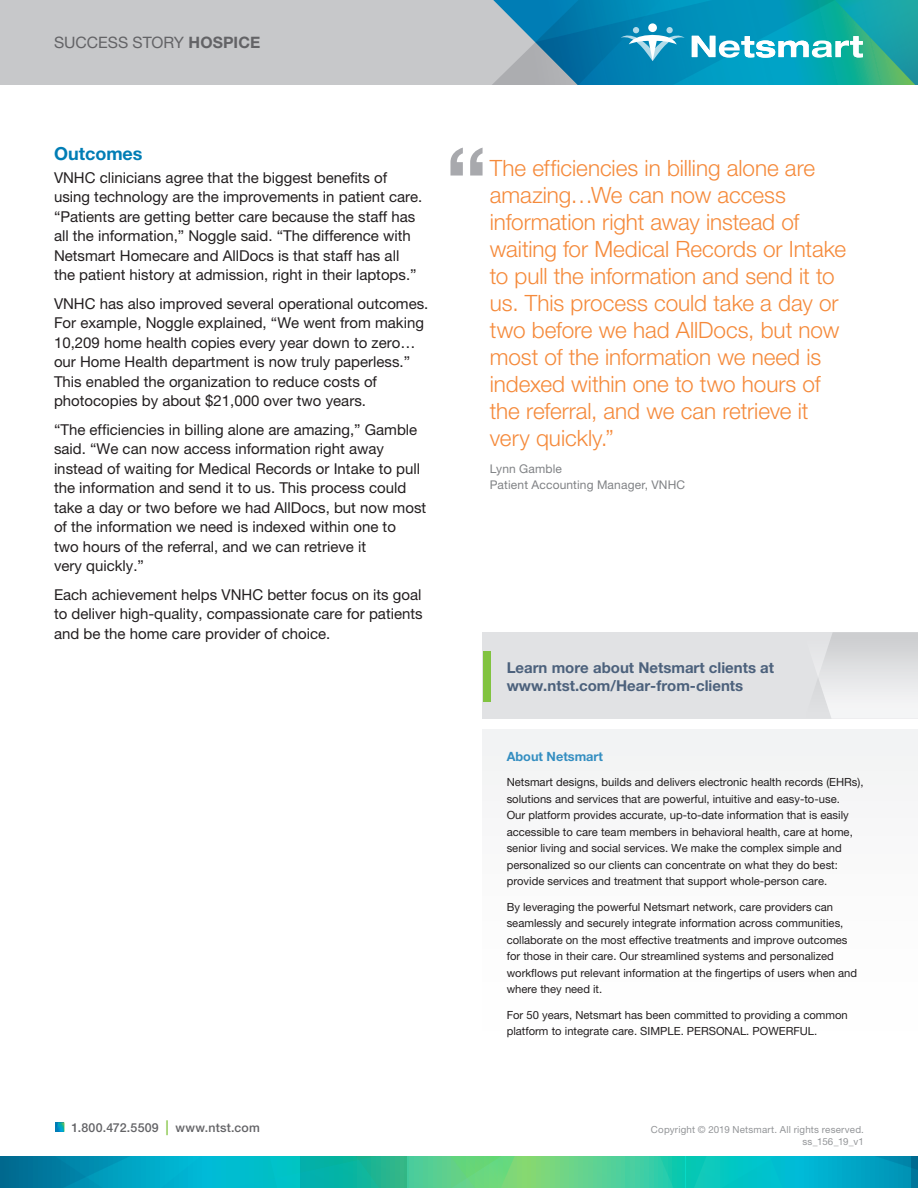
<style>
.page{position:relative;width:918px;height:1188px;background:#fff}
.page>*{position:absolute;margin:0;border:0;box-sizing:border-box;transform-origin:0 0}
.t1{font:500 99px "Helvetica Neue LT Pro";color:#a8a9ad}
.t2{font:300 22.5px/27px "Helvetica Neue LT Pro";letter-spacing:-.005em;color:#f58a3b}
.t3{font:700 18px "Helvetica Neue LT Pro";color:#007db5}
.t4{font:15.75px "Helvetica Neue LT Pro";color:#636366}
.t5{font:15px/19.5px "Helvetica Neue LT Pro";color:#231f20}
.t6{font:700 15px/18px "Helvetica Neue LT Pro";color:#4c617c}
.t7{font:700 12.75px "Helvetica Neue LT Pro";color:#348ec1}
.t8{font:500 12.3px "Helvetica Neue LT Pro";letter-spacing:.02em;color:#636366}
.t9{font:12px/16.5px "Helvetica Neue LT Pro";letter-spacing:.01em;color:#808285}
.t10{font:11.25px/16.5px "Helvetica Neue LT Pro";color:#231f20}
.t11{font:9.75px "Helvetica Neue LT Pro";letter-spacing:.02em;color:#939598}
.s1{font-weight:700}
.s2{font-size:14.85px;color:#81c340}
</style>
<div class="page">
<div style="left:0;top:0;width:918px;height:85px;background:#c7c8ca"></div>
<svg style="left:692px;top:0;width:226px;height:85px;background:#23aab5"></svg>
<svg style="left:492px;top:0;width:193px;height:85px;background:#328fb5"></svg>
<div style="left:666px;top:27px;width:7px;height:6px;background:#b2dbe9;border-radius:50%"></div>
<div style="left:483px;top:632px;width:435px;height:87px;background:#e1e2e4"></div>
<div style="left:483px;top:730px;width:435px;height:369px;background:#fbfbfb"></div>
<svg style="left:817px;top:632px;width:101px;height:87px"></svg>
<div style="left:483px;top:651px;width:7px;height:50px;background:#81c340"></div>
<svg style="left:0;top:1157px;width:918px;height:31px;background:#1db6ac"></svg>
<svg style="left:56px;top:1122px;width:8px;height:10px"></svg>
<p class="t4" style="left:54px;top:33px;width:208px">SUCCESS STORY <span class="s1">HOSPICE</span></p>
<p class="t3" style="left:54px;top:143px;width:90px">Outcomes</p>
<p class="t5" style="left:54px;top:167px;width:370px">VNHC clinicians agree that the biggest benefits of using technology are the improvements in patient care. “Patients are getting better care because the staff has all the information,” Noggle said. “The difference with Netsmart Homecare and AllDocs is that staff has all the patient history at admission, right in their laptops.”</p>
<p class="t5" style="left:54px;top:293px;width:376px">VNHC has also improved several operational outcomes.<br>For example, Noggle explained, “We went from making 10,209 home health copies every year down to zero… our Home Health department is now truly paperless.” This enabled the organization to reduce costs of photocopies by about $21,000 over two years.</p>
<p class="t5" style="left:54px;top:419px;width:374px">“The efficiencies in billing alone are amazing,” Gamble said. “We can now access information right away instead of waiting for Medical Records or Intake to pull the information and send it to us. This process could take a day or two before we had AllDocs, but now most of the information we need is indexed within one to<br>two hours of the referral, and we can retrieve it<br>very quickly.”</p>
<p class="t5" style="left:54px;top:584px;width:370px;text-align:justify">Each achievement helps VNHC better focus on its goal to deliver high-quality, compassionate care for patients and be the home care provider of choice.</p>
<h1 class="t1" style="left:445px;top:124px;width:45px">“</h1>
<p class="t2" style="left:490px;top:154px;width:358px">The efficiencies in billing alone are amazing…We can now access information right away instead of waiting for Medical Records or Intake to pull the information and send it to us. This process could take a day or two before we had AllDocs, but now most of the information we need is indexed within one to two hours of the referral, and we can retrieve it very quickly.”</p>
<p class="t9" style="left:490px;top:460px;width:197px">Lynn Gamble<br>Patient Accounting Manager, VNHC</p>
<p class="t6" style="left:507px;top:658px;width:269px">Learn more about Netsmart clients at www.ntst.com/Hear-from-clients</p>
<p class="t7" style="left:507px;top:748px;width:98px">About Netsmart</p>
<p class="t10" style="left:507px;top:774px;width:358px">Netsmart designs, builds and delivers electronic health records (EHRs), solutions and services that are powerful, intuitive and easy-to-use.<br>Our platform provides accurate, up-to-date information that is easily accessible to care team members in behavioral health, care at home, senior living and social services. We make the complex simple and personalized so our clients can concentrate on what they do best: provide services and treatment that support whole-person care.</p>
<p class="t10" style="left:507px;top:898px;width:352px">By leveraging the powerful Netsmart network, care providers can seamlessly and securely integrate information across communities, collaborate on the most effective treatments and improve outcomes for those in their care. Our streamlined systems and personalized workflows put relevant information at the fingertips of users when and where they need it.</p>
<p class="t10" style="left:507px;top:1006px;width:343px">For 50 years, Netsmart has been committed to providing a common platform to integrate care. SIMPLE. PERSONAL. POWERFUL.</p>
<p class="t8" style="left:71px;top:1120px;width:190px">1.800.472.5509 <span class="s2">|</span> www.ntst.com</p>
<p class="t11" style="left:651px;top:1124px;width:215px">Copyright © 2019 Netsmart. All rights reserved.</p>
<p class="t11" style="left:802px;top:1136px;width:63px">ss_156_19_v1</p>
</div>
